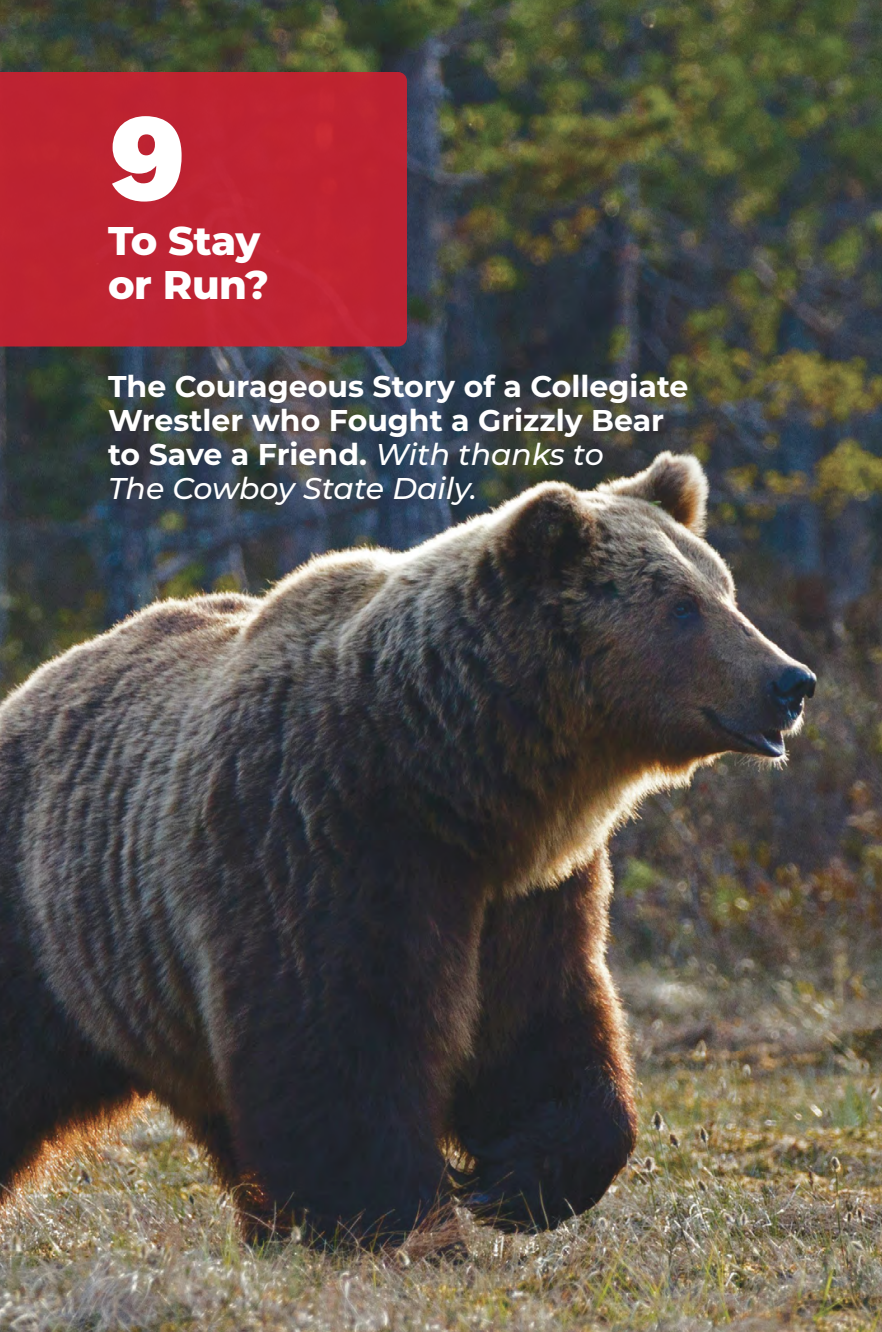
<style>
.page{position:relative;width:882px;height:1332px;background:#fff}
.page>*{position:absolute;margin:0;border:0;box-sizing:border-box;transform-origin:0 0}
.t1{font:900 120px "Real Head Pro";color:#fff}
.t2{font:800 40px/44px "Montserrat";letter-spacing:-.01em;color:#fff}
.t3{font:700 30px/34px "Montserrat";color:#fff}
.s1{font-weight:500;font-style:italic}
</style>
<div class="page">
<img style="left:0;top:0;width:882px;height:1332px">
<div style="left:0;top:72px;width:407px;height:275px;background:#be2331"></div>
<h1 class="t1" style="left:109px;top:67px;width:76px">9</h1>
<h2 class="t2" style="left:108px;top:217px;width:162px">To Stay or Run?</h2>
<p class="t3" style="left:108px;top:368px;width:582px">The Courageous Story of a Collegiate<br>Wrestler who Fought a Grizzly Bear to Save a Friend. <span class="s1">With thanks to<br>The Cowboy State Daily.</span></p>
</div>
